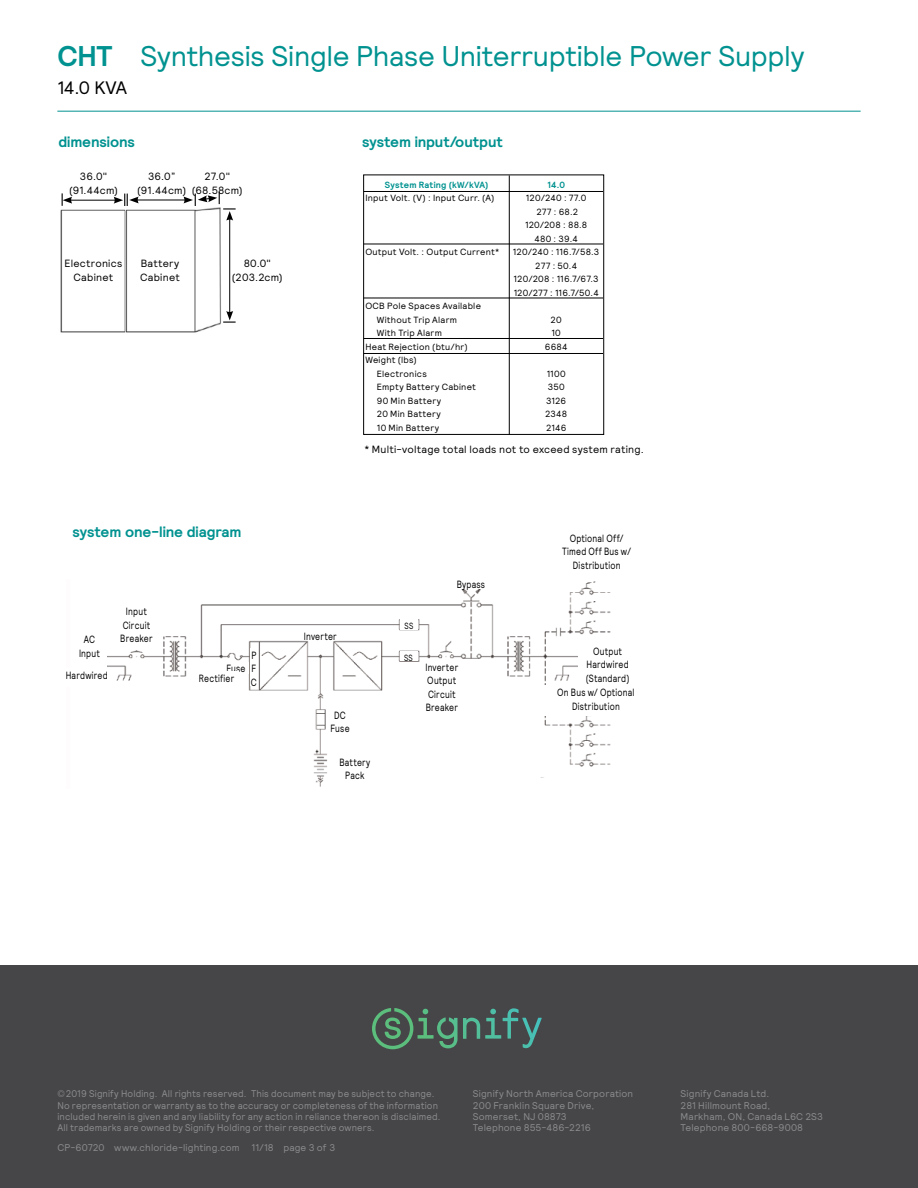
<style>
.page{position:relative;width:918px;height:1188px;background:#fff}
.page>*{position:absolute;margin:0;border:0;box-sizing:border-box;transform-origin:0 0}
.t1{font:28.5px "Relative";letter-spacing:-.01em;color:#009290}
.t2{font:18px "Relative";color:#000}
.t3{font:700 15px "Relative";letter-spacing:-.005em;color:#009290}
.t4{font:10.5px/13.5px "Relative";letter-spacing:.025em;color:#000;text-align:center;scale:.8 1}
.t5{font:10.5px/13.5px "Relative";letter-spacing:.025em;color:#000;text-align:center}
.t6{font:9.75px/11.2px "Relative";letter-spacing:.015em;color:#8a8c8e;scale:.96 1}
.t7{font:9.75px/11.2px "Relative";letter-spacing:.015em;color:#8a8c8e}
.t8{font:9px/13.5px "Relative";letter-spacing:.03em;color:#000;text-align:center}
.t9{font:700 9px "Relative";letter-spacing:.025em;color:#009290}
.t10{font:9px "Relative";letter-spacing:.03em;color:#000;scale:.8 1}
.s1{font-weight:700}
</style>
<div class="page">
<img style="left:107px;top:581px;width:504px;height:206px">
<div style="left:536px;top:686px;width:120px;height:30px;background:#fff"></div>
<div style="left:326px;top:708px;width:28px;height:26px;background:#fff"></div>
<div style="left:331px;top:755px;width:47px;height:36px;background:#fff"></div>
<div style="left:116px;top:605px;width:41px;height:45px;background:#fff"></div>
<div style="left:291px;top:629px;width:59px;height:11px;background:#fff"></div>
<div style="left:223px;top:662px;width:26px;height:11px;background:#fff"></div>
<div style="left:400px;top:620px;width:18px;height:10px;background:#fff"></div>
<div style="left:400px;top:652px;width:17px;height:9px;background:#fff"></div>
<div style="left:451px;top:577px;width:40px;height:11px;background:#fff"></div>
<div style="left:578px;top:644px;width:59px;height:39px;background:#fff"></div>
<div style="left:250px;top:648px;width:8px;height:38px;background:#fff"></div>
<div style="left:57px;top:668px;width:59px;height:18px;background:#fff"></div>
<div style="left:414px;top:670px;width:18px;height:11px;background:#fff"></div>
<div style="left:207px;top:667px;width:18px;height:6px;background:#fff"></div>
<div style="left:195px;top:671px;width:43px;height:12px;background:#fff"></div>
<div style="left:420px;top:660px;width:43px;height:52px;background:#fff"></div>
<img style="left:125px;top:209px;width:96px;height:124px">
<hr style="left:229px;top:218px;width:1px;height:95px;background:#000">
<svg style="left:223px;top:311px;width:13px;height:12px"></svg>
<hr style="left:136px;top:200px;width:50px;height:1px;background:#000">
<svg style="left:183px;top:192px;width:53px;height:29px"></svg>
<img style="left:60px;top:209px;width:65px;height:124px">
<hr style="left:70px;top:200px;width:46px;height:1px;background:#000">
<svg style="left:114px;top:194px;width:25px;height:12px"></svg>
<svg style="left:62px;top:193px;width:10px;height:13px"></svg>
<div style="left:363px;top:175px;width:241px;height:260px;border:1px solid #000"></div>
<hr style="left:509px;top:175px;width:1px;height:260px;background:#000">
<hr style="left:364px;top:191px;width:239px;height:1px;background:#000">
<hr style="left:364px;top:244px;width:239px;height:1px;background:#000">
<hr style="left:364px;top:298px;width:239px;height:1px;background:#000">
<hr style="left:364px;top:338px;width:239px;height:1px;background:#000">
<hr style="left:364px;top:353px;width:239px;height:1px;background:#000">
<div style="left:0;top:965px;width:918px;height:223px;background:#464547"></div>
<svg style="left:372px;top:1008px;width:167px;height:41px"></svg>
<hr style="left:57px;top:111px;width:804px;height:1px;background:#009290">
<h1 class="t1" style="left:57px;top:37px;width:749px"><span class="s1">CHT</span> Synthesis Single Phase Uniterruptible Power Supply</h1>
<h2 class="t2" style="left:57px;top:76px;width:71px">14.0 KVA</h2>
<h3 class="t3" style="left:58px;top:132px;width:78px">dimensions</h3>
<p class="t5" style="left:69px;top:170px;width:51px">36.0" (91.44cm)</p>
<p class="t5" style="left:137px;top:170px;width:51px">36.0” (91.44cm)</p>
<p class="t5" style="left:192px;top:170px;width:52px">27.0" (68.58cm)</p>
<p class="t5" style="left:65px;top:256px;width:59px">Electronics<br>Cabinet</p>
<p class="t5" style="left:140px;top:256px;width:41px;text-align:left">Battery<br>Cabinet</p>
<p class="t5" style="left:232px;top:256px;width:52px">80.0" (203.2cm)</p>
<h3 class="t3" style="left:73px;top:522px;width:170px">system one-line diagram</h3>
<h3 class="t3" style="left:362px;top:132px;width:142px">system input/output</h3>
<p class="t9" style="left:385px;top:179px;width:105px">System Rating (kW/kVA)</p>
<p class="t8" style="left:365px;top:191px;width:130px">Input Volt. (V) : Input Curr. (A)</p>
<p class="t9" style="left:547px;top:179px;width:19px">14.0</p>
<p class="t8" style="left:513px;top:191px;width:88px">120/240 : 77.0<br>277 : 68.2<br>120/208 : 88.8<br>480 : 39.4<br>120/240 : 116.7/58.3<br>277 : 50.4<br>120/208 : 116.7/67.3<br>120/277 : 116.7/50.4</p>
<p class="t8" style="left:545px;top:313px;width:24px">20<br>10<br>6684</p>
<p class="t8" style="left:545px;top:367px;width:24px;text-align:left">1100<br>350<br>3126<br>2348<br>2146</p>
<p class="t8" style="left:365px;top:245px;width:135px">Output Volt. : Output Current*</p>
<p class="t8" style="left:365px;top:299px;width:117px">OCB Pole Spaces Available</p>
<p class="t8" style="left:377px;top:312px;width:82px">Without Trip Alarm</p>
<p class="t8" style="left:377px;top:326px;width:66px">With Trip Alarm</p>
<p class="t8" style="left:365px;top:339px;width:104px">Heat Rejection (btu/hr)</p>
<p class="t8" style="left:365px;top:353px;width:53px">Weight (lbs)</p>
<p class="t8" style="left:377px;top:366px;width:51px">Electronics</p>
<p class="t8" style="left:377px;top:380px;width:101px">Empty Battery Cabinet</p>
<p class="t8" style="left:377px;top:393px;width:66px">90 Min Battery</p>
<p class="t8" style="left:377px;top:407px;width:65px">20 Min Battery</p>
<p class="t8" style="left:377px;top:420px;width:64px">10 Min Battery</p>
<p class="t5" style="left:364px;top:442px;width:281px">* Multi-voltage total loads not to exceed system rating.</p>
<p class="t4" style="left:457px;top:577px;width:37px">Bypass</p>
<p class="t4" style="left:562px;top:531px;width:88px">Optional Off/<br>Timed Off Bus w/<br>Distribution</p>
<p class="t4" style="left:120px;top:605px;width:42px">Input<br>Circuit<br>Breaker</p>
<p class="t10" style="left:405px;top:620px;width:12px">SS</p>
<p class="t10" style="left:404px;top:652px;width:12px">SS</p>
<p class="t4" style="left:304px;top:629px;width:43px">Inverter</p>
<p class="t4" style="left:79px;top:633px;width:28px">AC<br>Input</p>
<p class="t4" style="left:251px;top:648px;width:9px;text-align:justify">P F C</p>
<p class="t4" style="left:66px;top:668px;width:54px">Hardwired</p>
<p class="t4" style="left:199px;top:671px;width:46px">Rectifier</p>
<p class="t4" style="left:425px;top:660px;width:43px;text-align:left">Inverter<br>Output<br>Circuit<br>Breaker</p>
<p class="t4" style="left:226px;top:662px;width:26px">Fuse</p>
<p class="t4" style="left:330px;top:708px;width:26px">DC<br>Fuse</p>
<p class="t4" style="left:339px;top:755px;width:40px">Battery<br>Pack</p>
<p class="t4" style="left:586px;top:644px;width:56px">Output<br>Hardwired (Standard)</p>
<p class="t4" style="left:557px;top:686px;width:98px">On Bus w/ Optional<br>Distribution</p>
<p class="t6" style="left:57px;top:1088px;width:401px">©2019 Signify Holding. All rights reserved. This document may be subject to change.<br>No representation or warranty as to the accuracy or completeness of the information included herein is given and any liability for any action in reliance thereon is disclaimed.<br>All trademarks are owned by Signify Holding or their respective owners.</p>
<p class="t7" style="left:57px;top:1142px;width:280px">CP-60720 www.chloride-lighting.com 11/18 page 3 of 3</p>
<p class="t7" style="left:473px;top:1088px;width:162px">Signify North America Corporation<br>200 Franklin Square Drive,<br>Somerset, NJ 08873<br>Telephone 855-486-2216</p>
<p class="t7" style="left:681px;top:1088px;width:144px">Signify Canada Ltd.<br>281 Hillmount Road,<br>Markham, ON, Canada L6C 2S3<br>Telephone 800-668-9008</p>
</div>
